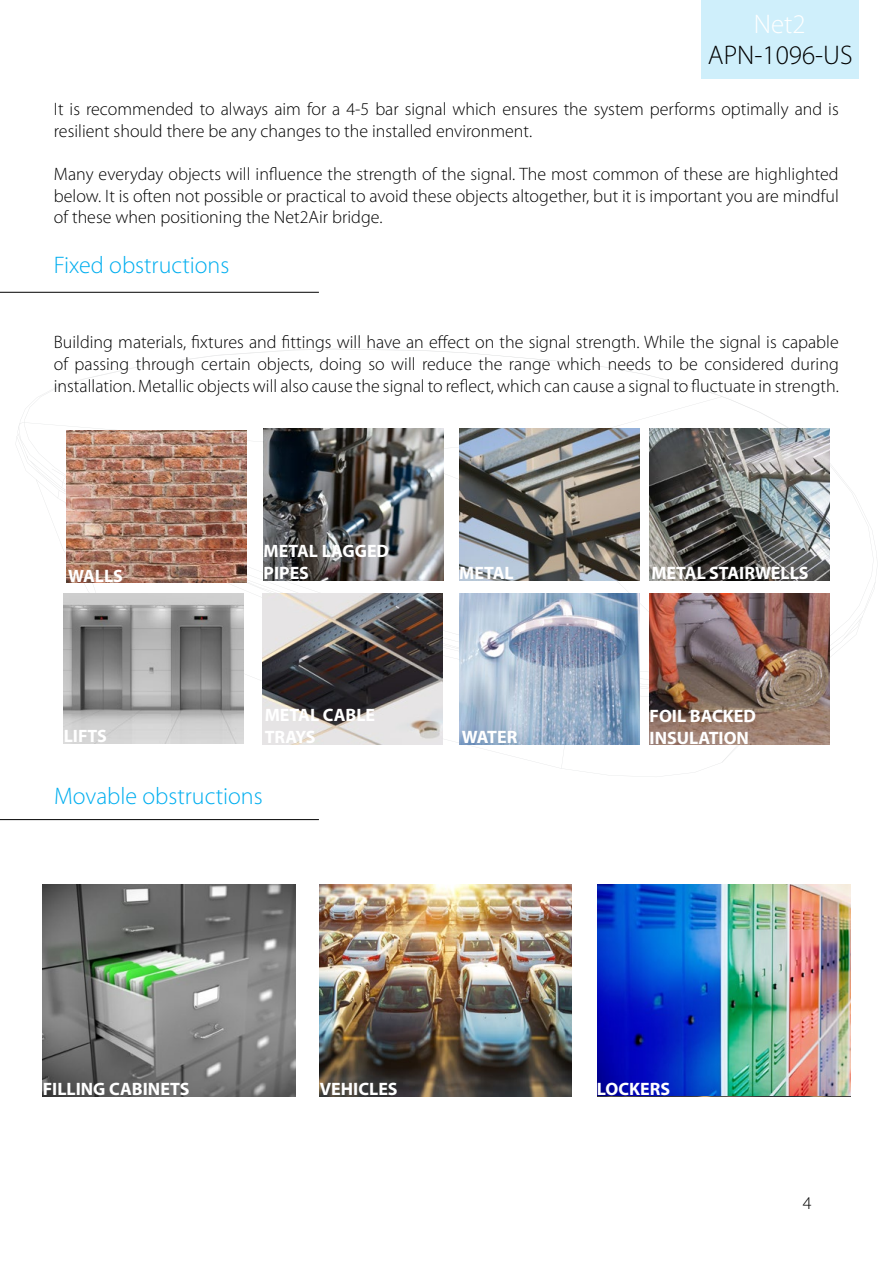
<style>
.page{position:relative;width:893px;height:1263px;background:#fff}
.page>*{position:absolute;margin:0;border:0;box-sizing:border-box;transform-origin:0 0}
.t1{font:300 27px "Myriad Pro";color:#000}
.t2{font:300 27px "Myriad Pro";color:#fff}
.t3{font:300 24px "Myriad Pro";color:#00aeef}
.t4{font:300 18px/21.6px "Myriad Pro";color:#000;text-align:justify}
.t5{font:700 18px/21.6px "Myriad Pro";color:#fff}
</style>
<div class="page">
<div style="left:702px;top:0;width:157px;height:79px;background:#cfeffb"></div>
<svg style="left:19px;top:349px;width:856px;height:336px"></svg>
<hr style="left:0;top:292px;width:319px;height:1px;background:#000">
<img style="left:459px;top:593px;width:180px;height:151px">
<img style="left:649px;top:429px;width:180px;height:151px">
<img style="left:66px;top:431px;width:180px;height:151px">
<img style="left:459px;top:429px;width:180px;height:151px">
<img style="left:262px;top:593px;width:180px;height:151px">
<img style="left:64px;top:593px;width:179px;height:151px">
<img style="left:263px;top:429px;width:180px;height:151px">
<img style="left:649px;top:593px;width:180px;height:151px">
<hr style="left:0;top:819px;width:319px;height:1px;background:#000">
<img style="left:319px;top:884px;width:253px;height:212px">
<img style="left:43px;top:884px;width:252px;height:212px">
<img style="left:598px;top:884px;width:252px;height:211px">
<h1 class="t2" style="left:754px;top:8px;width:53px">Net2</h1>
<h1 class="t1" style="left:708px;top:39px;width:146px">APN-1096-US</h1>
<p class="t4" style="left:54px;top:98px;width:786px">It is recommended to always aim for a 4-5 bar signal which ensures the system performs optimally and is resilient should there be any changes to the installed environment.</p>
<p class="t4" style="left:54px;top:163px;width:786px">Many everyday objects will influence the strength of the signal. The most common of these are highlighted below. It is often not possible or practical to avoid these objects altogether, but it is important you are mindful of these when positioning the Net2Air bridge.</p>
<h2 class="t3" style="left:54px;top:251px;width:177px">Fixed obstructions</h2>
<p class="t4" style="left:54px;top:331px;width:786px">Building materials, fixtures and fittings will have an effect on the signal strength. While the signal is capable of passing through certain objects, doing so will reduce the range which needs to be considered during installation. Metallic objects will also cause the signal to reflect, which can cause a signal to fluctuate in strength.</p>
<p class="t5" style="left:264px;top:540px;width:127px">METAL LAGGED</p>
<p class="t5" style="left:68px;top:564px;width:56px">WALLS</p>
<p class="t5" style="left:264px;top:561px;width:47px">PIPES</p>
<p class="t5" style="left:459px;top:561px;width:56px">METAL</p>
<p class="t5" style="left:651px;top:561px;width:159px">METAL STAIRWELLS</p>
<p class="t5" style="left:265px;top:704px;width:112px">METAL CABLE<br>TRAYS</p>
<p class="t5" style="left:64px;top:725px;width:45px">LIFTS</p>
<p class="t5" style="left:462px;top:726px;width:57px">WATER</p>
<h2 class="t3" style="left:54px;top:781px;width:210px">Movable obstructions</h2>
<p class="t5" style="left:649px;top:704px;width:108px">FOIL BACKED<br>INSULATION</p>
<p class="t5" style="left:43px;top:1077px;width:148px">FILLING CABINETS</p>
<p class="t5" style="left:320px;top:1077px;width:79px">VEHICLES</p>
<p class="t5" style="left:597px;top:1077px;width:75px">LOCKERS</p>
<p class="t4" style="left:803px;top:1192px;width:10px">4</p>
</div>
